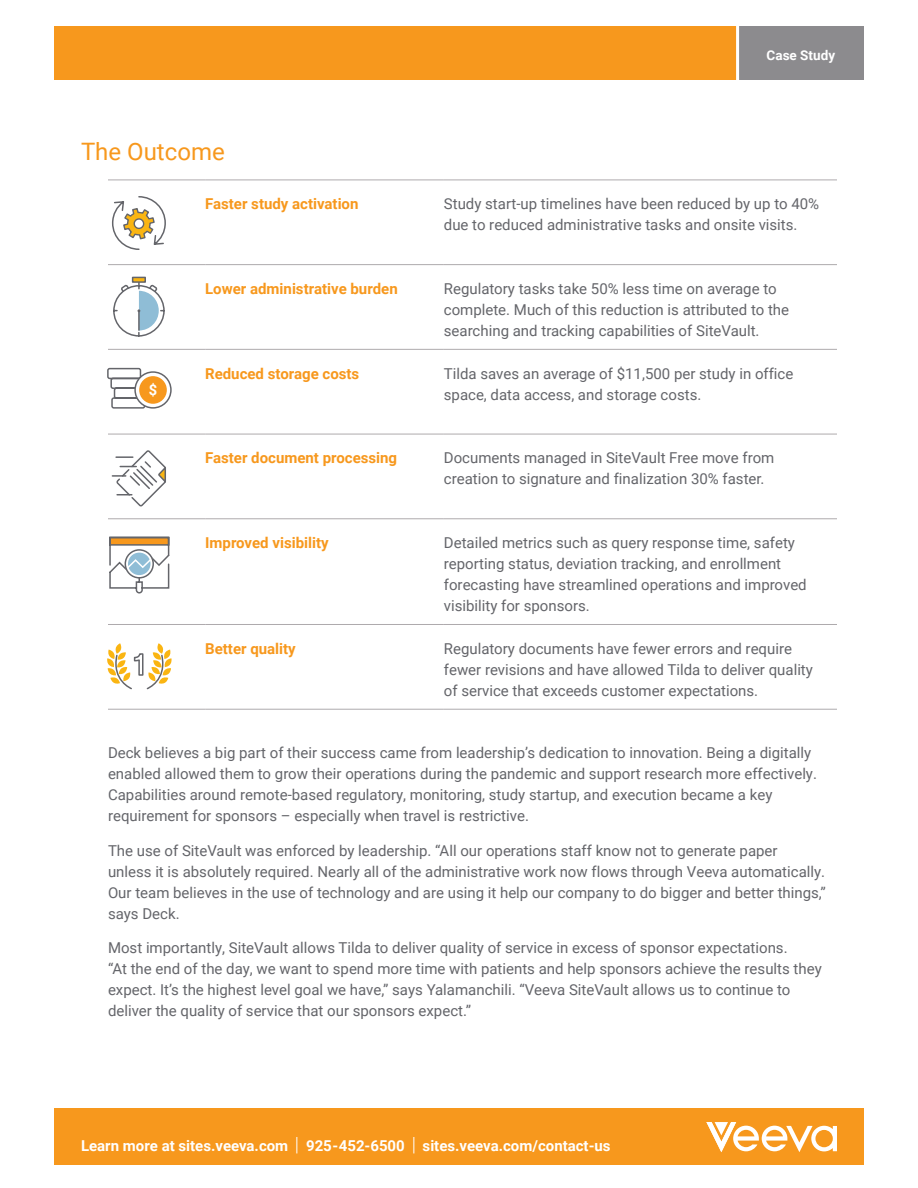
<style>
.page{position:relative;width:918px;height:1188px;background:#fff}
.page>*{position:absolute;margin:0;border:0;box-sizing:border-box;transform-origin:0 0}
.Subhead2{font:24px "Roboto";color:#f7981d}
.Text{font:15px/21px "Roboto";color:#64656a}
.Text-2{font:700 15px "Roboto";color:#f7981d}
.t1{font:700 15px "Roboto";color:#fff}
.t2{font:700 14.7px "Roboto";color:#fff}
.t3{font:700 13.5px "Roboto";color:#fff}
.s1{font-weight:300;font-size:19.5px}
</style>
<div class="page">
<div style="left:54px;top:1108px;width:810px;height:57px;background:#f7981d"></div>
<svg style="left:706px;top:1122px;width:131px;height:30px"></svg>
<div style="left:54px;top:26px;width:684px;height:54px;background:#f7981d"></div>
<div style="left:738px;top:27px;width:126px;height:53px;background:#8c8b8e"></div>
<hr style="left:736px;top:21px;width:3px;height:73px;background:#fff">
<hr style="left:108px;top:180px;width:97px;height:1px;background:#aeaaad">
<hr style="left:205px;top:180px;width:239px;height:1px;background:#aeaaad">
<hr style="left:444px;top:180px;width:393px;height:1px;background:#aeaaad">
<hr style="left:108px;top:264px;width:97px;height:1px;background:#aeaaad">
<hr style="left:205px;top:264px;width:239px;height:1px;background:#aeaaad">
<hr style="left:444px;top:264px;width:393px;height:1px;background:#aeaaad">
<hr style="left:108px;top:349px;width:97px;height:1px;background:#aeaaad">
<hr style="left:205px;top:349px;width:239px;height:1px;background:#aeaaad">
<hr style="left:444px;top:349px;width:393px;height:1px;background:#aeaaad">
<hr style="left:108px;top:434px;width:97px;height:1px;background:#aeaaad">
<hr style="left:205px;top:434px;width:239px;height:1px;background:#aeaaad">
<hr style="left:444px;top:434px;width:393px;height:1px;background:#aeaaad">
<hr style="left:108px;top:519px;width:97px;height:1px;background:#aeaaad">
<hr style="left:205px;top:519px;width:239px;height:1px;background:#aeaaad">
<hr style="left:444px;top:519px;width:393px;height:1px;background:#aeaaad">
<hr style="left:108px;top:624px;width:97px;height:1px;background:#aeaaad">
<hr style="left:205px;top:624px;width:239px;height:1px;background:#aeaaad">
<hr style="left:444px;top:624px;width:393px;height:1px;background:#aeaaad">
<hr style="left:108px;top:709px;width:97px;height:1px;background:#aeaaad">
<hr style="left:205px;top:709px;width:239px;height:1px;background:#aeaaad">
<hr style="left:444px;top:709px;width:393px;height:1px;background:#aeaaad">
<svg style="left:112px;top:450px;width:54px;height:57px"></svg>
<svg style="left:107px;top:367px;width:42px;height:42px"></svg>
<svg style="left:135px;top:372px;width:36px;height:36px"></svg>
<div style="left:134px;top:371px;width:38px;height:38px;border:2px solid #64656a;border-radius:50%"></div>
<div style="left:139px;top:376px;width:28px;height:28px;background:#f7981d;border-radius:50%"></div>
<svg style="left:107px;top:643px;width:65px;height:47px"></svg>
<svg style="left:132px;top:277px;width:14px;height:4px"></svg>
<svg style="left:113px;top:281px;width:52px;height:56px"></svg>
<svg style="left:109px;top:536px;width:61px;height:58px"></svg>
<div style="left:125px;top:549px;width:29px;height:30px;border:2px solid #64656a;border-radius:50%"></div>
<svg style="left:112px;top:196px;width:54px;height:54px"></svg>
<p class="t3" style="left:767px;top:46px;width:70px">Case Study</p>
<p class="Subhead2" style="left:81px;top:135px;width:145px">The Outcome</p>
<p class="Text-2" style="left:205px;top:193px;width:155px">Faster study activation</p>
<p class="Text" style="left:444px;top:193px;width:377px">Study start-up timelines have been reduced by up to 40% due to reduced administrative tasks and onsite visits.</p>
<p class="t2" style="left:149px;top:380px;width:10px">$</p>
<p class="Text-2" style="left:205px;top:278px;width:194px">Lower administrative burden</p>
<p class="Text" style="left:444px;top:277px;width:347px">Regulatory tasks take 50% less time on average to complete. Much of this reduction is attributed to the searching and tracking capabilities of SiteVault.</p>
<p class="Text-2" style="left:205px;top:363px;width:156px">Reduced storage costs</p>
<p class="Text" style="left:444px;top:362px;width:351px">Tilda saves an average of $11,500 per study in office space, data access, and storage costs.</p>
<p class="Text-2" style="left:205px;top:447px;width:193px">Faster document processing</p>
<p class="Text" style="left:444px;top:447px;width:332px">Documents managed in SiteVault Free move from creation to signature and finalization 30% faster.</p>
<p class="Text-2" style="left:205px;top:532px;width:125px">Improved visibility</p>
<p class="Text" style="left:444px;top:532px;width:364px">Detailed metrics such as query response time, safety reporting status, deviation tracking, and enrollment forecasting have streamlined operations and improved visibility for sponsors.</p>
<p class="Text-2" style="left:205px;top:638px;width:92px">Better quality</p>
<p class="Text" style="left:444px;top:637px;width:371px">Regulatory documents have fewer errors and require fewer revisions and have allowed Tilda to deliver quality of service that exceeds customer expectations.</p>
<p class="Text" style="left:108px;top:742px;width:711px">Deck believes a big part of their success came from leadership’s dedication to innovation. Being a digitally enabled allowed them to grow their operations during the pandemic and support research more effectively.<br>Capabilities around remote-based regulatory, monitoring, study startup, and execution became a key requirement for sponsors – especially when travel is restrictive.</p>
<p class="Text" style="left:108px;top:839px;width:719px">The use of SiteVault was enforced by leadership. “All our operations staff know not to generate paper<br>unless it is absolutely required. Nearly all of the administrative work now flows through Veeva automatically.<br>Our team believes in the use of technology and are using it help our company to do bigger and better things,” says Deck.</p>
<p class="Text" style="left:108px;top:937px;width:715px">Most importantly, SiteVault allows Tilda to deliver quality of service in excess of sponsor expectations.<br>“At the end of the day, we want to spend more time with patients and help sponsors achieve the results they expect. It’s the highest level goal we have,” says Yalamanchili. “Veeva SiteVault allows us to continue to deliver the quality of service that our sponsors expect.”</p>
<p class="t1" style="left:81px;top:1135px;width:531px">Learn more at sites.veeva.com <span class="s1">|</span> 925-452-6500 <span class="s1">|</span> sites.veeva.com/contact-us</p>
</div>
